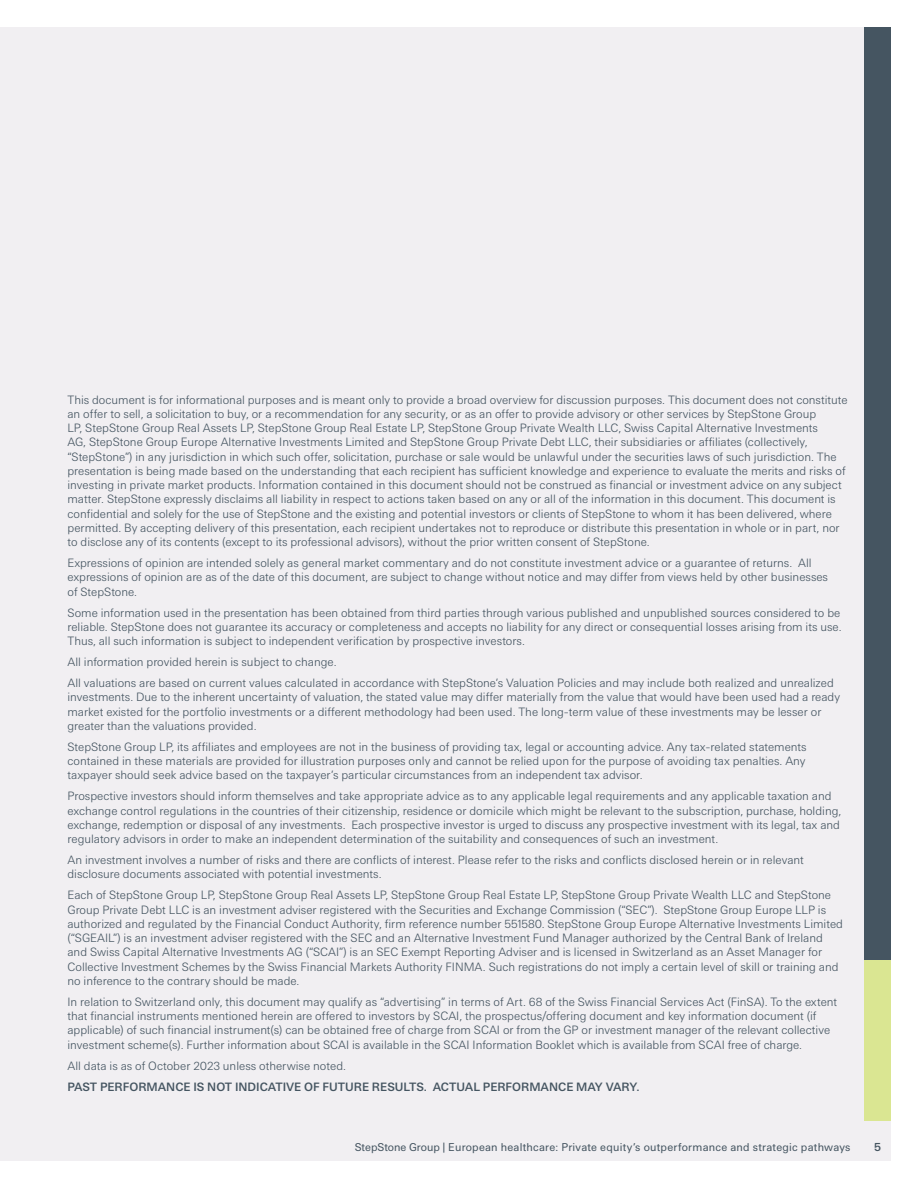
<style>
.page{position:relative;width:918px;height:1188px;background:#fff}
.page>*{position:absolute;margin:0;border:0;box-sizing:border-box;transform-origin:0 0}
.Captions_Footnotes__WP{font:300 12px/14.2px "Octave";color:#455561}
.Captions_Footnotes__WP-2{font:500 12px "Octave";color:#455561}
.t1{font:500 11.85px "Octave";color:#455561}
.t2{font:11.25px "Octave";letter-spacing:.02em;color:#455561}
</style>
<div class="page">
<div style="left:0;top:27px;width:891px;height:1134px;background:#f1eff2"></div>
<div style="left:864px;top:27px;width:27px;height:940px;background:#455561"></div>
<div style="left:864px;top:960px;width:27px;height:160px;background:#dae692"></div>
<p class="Captions_Footnotes__WP" style="left:68px;top:392px;width:782px">This document is for informational purposes and is meant only to provide a broad overview for discussion purposes. This document does not constitute an offer to sell, a solicitation to buy, or a recommendation for any security, or as an offer to provide advisory or other services by StepStone Group<br>LP, StepStone Group Real Assets LP, StepStone Group Real Estate LP, StepStone Group Private Wealth LLC, Swiss Capital Alternative Investments<br>AG, StepStone Group Europe Alternative Investments Limited and StepStone Group Private Debt LLC, their subsidiaries or affiliates (collectively, “StepStone”) in any jurisdiction in which such offer, solicitation, purchase or sale would be unlawful under the securities laws of such jurisdiction. The presentation is being made based on the understanding that each recipient has sufficient knowledge and experience to evaluate the merits and risks of investing in private market products. Information contained in this document should not be construed as financial or investment advice on any subject matter. StepStone expressly disclaims all liability in respect to actions taken based on any or all of the information in this document. This document is confidential and solely for the use of StepStone and the existing and potential investors or clients of StepStone to whom it has been delivered, where permitted. By accepting delivery of this presentation, each recipient undertakes not to reproduce or distribute this presentation in whole or in part, nor to disclose any of its contents (except to its professional advisors), without the prior written consent of StepStone.</p>
<p class="Captions_Footnotes__WP" style="left:68px;top:556px;width:762px">Expressions of opinion are intended solely as general market commentary and do not constitute investment advice or a guarantee of returns. All expressions of opinion are as of the date of this document, are subject to change without notice and may differ from views held by other businesses of StepStone.</p>
<p class="Captions_Footnotes__WP" style="left:68px;top:605px;width:776px;text-align:justify">Some information used in the presentation has been obtained from third parties through various published and unpublished sources considered to be reliable. StepStone does not guarantee its accuracy or completeness and accepts no liability for any direct or consequential losses arising from its use.<br>Thus, all such information is subject to independent verification by prospective investors.</p>
<p class="Captions_Footnotes__WP" style="left:68px;top:655px;width:271px">All information provided herein is subject to change.</p>
<p class="Captions_Footnotes__WP" style="left:68px;top:676px;width:774px">All valuations are based on current values calculated in accordance with StepStone’s Valuation Policies and may include both realized and unrealized investments. Due to the inherent uncertainty of valuation, the stated value may differ materially from the value that would have been used had a ready market existed for the portfolio investments or a different methodology had been used. The long-term value of these investments may be lesser or greater than the valuations provided.</p>
<p class="Captions_Footnotes__WP" style="left:68px;top:739px;width:741px;text-align:justify">StepStone Group LP, its affiliates and employees are not in the business of providing tax, legal or accounting advice. Any tax-related statements contained in these materials are provided for illustration purposes only and cannot be relied upon for the purpose of avoiding tax penalties. Any taxpayer should seek advice based on the taxpayer’s particular circumstances from an independent tax advisor.</p>
<p class="Captions_Footnotes__WP" style="left:68px;top:789px;width:775px">Prospective investors should inform themselves and take appropriate advice as to any applicable legal requirements and any applicable taxation and exchange control regulations in the countries of their citizenship, residence or domicile which might be relevant to the subscription, purchase, holding, exchange, redemption or disposal of any investments. Each prospective investor is urged to discuss any prospective investment with its legal, tax and regulatory advisors in order to make an independent determination of the suitability and consequences of such an investment.</p>
<p class="Captions_Footnotes__WP" style="left:68px;top:853px;width:738px">An investment involves a number of risks and there are conflicts of interest. Please refer to the risks and conflicts disclosed herein or in relevant disclosure documents associated with potential investments.</p>
<p class="Captions_Footnotes__WP" style="left:68px;top:888px;width:777px">Each of StepStone Group LP, StepStone Group Real Assets LP, StepStone Group Real Estate LP, StepStone Group Private Wealth LLC and StepStone Group Private Debt LLC is an investment adviser registered with the Securities and Exchange Commission (“SEC”). StepStone Group Europe LLP is authorized and regulated by the Financial Conduct Authority, firm reference number 551580. StepStone Group Europe Alternative Investments Limited (“SGEAIL”) is an investment adviser registered with the SEC and an Alternative Investment Fund Manager authorized by the Central Bank of Ireland and Swiss Capital Alternative Investments AG (“SCAI”) is an SEC Exempt Reporting Adviser and is licensed in Switzerland as an Asset Manager for Collective Investment Schemes by the Swiss Financial Markets Authority FINMA. Such registrations do not imply a certain level of skill or training and no inference to the contrary should be made.</p>
<p class="Captions_Footnotes__WP" style="left:68px;top:994px;width:771px">In relation to Switzerland only, this document may qualify as “advertising” in terms of Art. 68 of the Swiss Financial Services Act (FinSA). To the extent that financial instruments mentioned herein are offered to investors by SCAI, the prospectus/offering document and key information document (if applicable) of such financial instrument(s) can be obtained free of charge from SCAI or from the GP or investment manager of the relevant collective investment scheme(s). Further information about SCAI is available in the SCAI Information Booklet which is available from SCAI free of charge.</p>
<p class="Captions_Footnotes__WP" style="left:68px;top:1058px;width:280px">All data is as of October 2023 unless otherwise noted.</p>
<p class="Captions_Footnotes__WP-2" style="left:68px;top:1079px;width:574px">PAST PERFORMANCE IS NOT INDICATIVE OF FUTURE RESULTS. ACTUAL PERFORMANCE MAY VARY.</p>
<p class="t2" style="left:355px;top:1140px;width:497px">StepStone Group | European healthcare: Private equity’s outperformance and strategic pathways</p>
<p class="t1" style="left:874px;top:1140px;width:8px">5</p>
</div>
